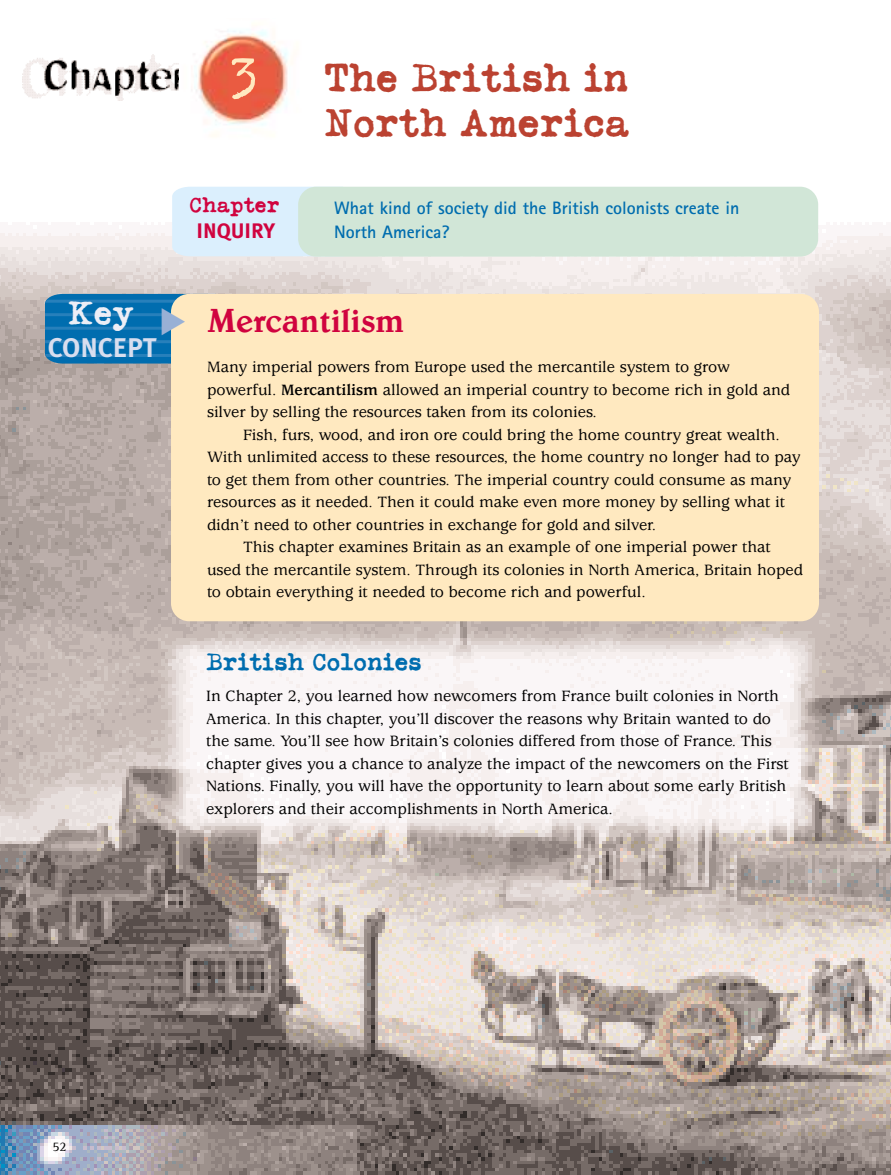
<style>
.page{position:relative;width:891px;height:1175px;background:#fff}
.page>*{position:absolute;margin:0;border:0;box-sizing:border-box;transform-origin:0 0}
.t1{font:700 39px/45px "Typeka Taxi";color:#bb4231;text-align:right}
.t2{font:33px "Belton";color:#d0033f}
.t3{font:700 33px "Typeka Taxi";color:#edeef6}
.t4{font:700 27px "Meta Plus";color:#d8deef}
.t5{font:700 24px "Typeka Taxi";color:#006daf}
.t6{font:700 21px "Typeka Taxi";color:#d0033f}
.t7{font:700 21px "Meta Plus";color:#d0033f}
.t8{font:700 18px/24px "Rotis Sans Serif";color:#006daf}
.t9{font:500 16.5px/22.5px "Usherwood";color:#000}
.t10{font:13.5px "Rotis Serif";color:#000}
.s1{font-family:"Trixie Text";font-weight:400;font-size:61.05px;color:#ffe9c0}
.s2{font-weight:700}
</style>
<div class="page">
<img style="left:0;top:100px;width:891px;height:1074px">
<img style="left:142px;top:54px;width:221px;height:89px">
<img style="left:22px;top:55px;width:158px;height:45px">
<div style="left:171px;top:294px;width:648px;height:327px;background:#ffe9c0;border-radius:18px"></div>
<img style="left:180px;top:30px;width:124px;height:111px">
<div style="left:172px;top:187px;width:140px;height:69px;background:#dbeffd"></div>
<div style="left:298px;top:187px;width:520px;height:69px;background:#d1e6d7;border-radius:18px"></div>
<svg style="left:45px;top:294px;width:142px;height:69px;background:#237eb2"></svg>
<h2 class="t3" style="left:68px;top:300px;width:67px">Key</h2>
<h3 class="t4" style="left:48px;top:338px;width:110px">CONCEPT</h3>
<h1 class="t1" style="left:227px;top:60px;width:404px"><span class="s1">3</span> The British in<br>North America</h1>
<p class="t6" style="left:189px;top:197px;width:92px">Chapter</p>
<p class="t7" style="left:197px;top:224px;width:80px">INQUIRY</p>
<p class="t8" style="left:334px;top:198px;width:407px">What kind of society did the British colonists create in<br>North America?</p>
<h2 class="t2" style="left:207px;top:308px;width:199px">Mercantilism</h2>
<p class="t9" style="left:207px;top:357px;width:585px">Many imperial powers from Europe used the mercantile system to grow powerful. <span class="s2">Mercantilism</span> allowed an imperial country to become rich in gold and silver by selling the resources taken from its colonies.</p>
<p class="t9" style="left:243px;top:425px;width:538px">Fish, furs, wood, and iron ore could bring the home country great wealth.</p>
<p class="t9" style="left:207px;top:447px;width:595px">With unlimited access to these resources, the home country no longer had to pay</p>
<p class="t9" style="left:207px;top:470px;width:586px">to get them from other countries. The imperial country could consume as many</p>
<p class="t9" style="left:207px;top:492px;width:579px">resources as it needed. Then it could make even more money by selling what it</p>
<p class="t9" style="left:207px;top:515px;width:451px">didn’t need to other countries in exchange for gold and silver.</p>
<p class="t9" style="left:243px;top:537px;width:529px">This chapter examines Britain as an example of one imperial power that</p>
<p class="t9" style="left:207px;top:560px;width:597px">used the mercantile system. Through its colonies in North America, Britain hoped</p>
<p class="t9" style="left:207px;top:582px;width:440px">to obtain everything it needed to become rich and powerful.</p>
<h3 class="t5" style="left:206px;top:653px;width:217px">British Colonies</h3>
<p class="t9" style="left:206px;top:686px;width:584px">In Chapter 2, you learned how newcomers from France built colonies in North America. In this chapter, you’ll discover the reasons why Britain wanted to do the same. You’ll see how Britain’s colonies differed from those of France. This chapter gives you a chance to analyze the impact of the newcomers on the First Nations. Finally, you will have the opportunity to learn about some early British explorers and their accomplishments in North America.</p>
<p class="t10" style="left:52px;top:1141px;width:16px">52</p>
</div>
